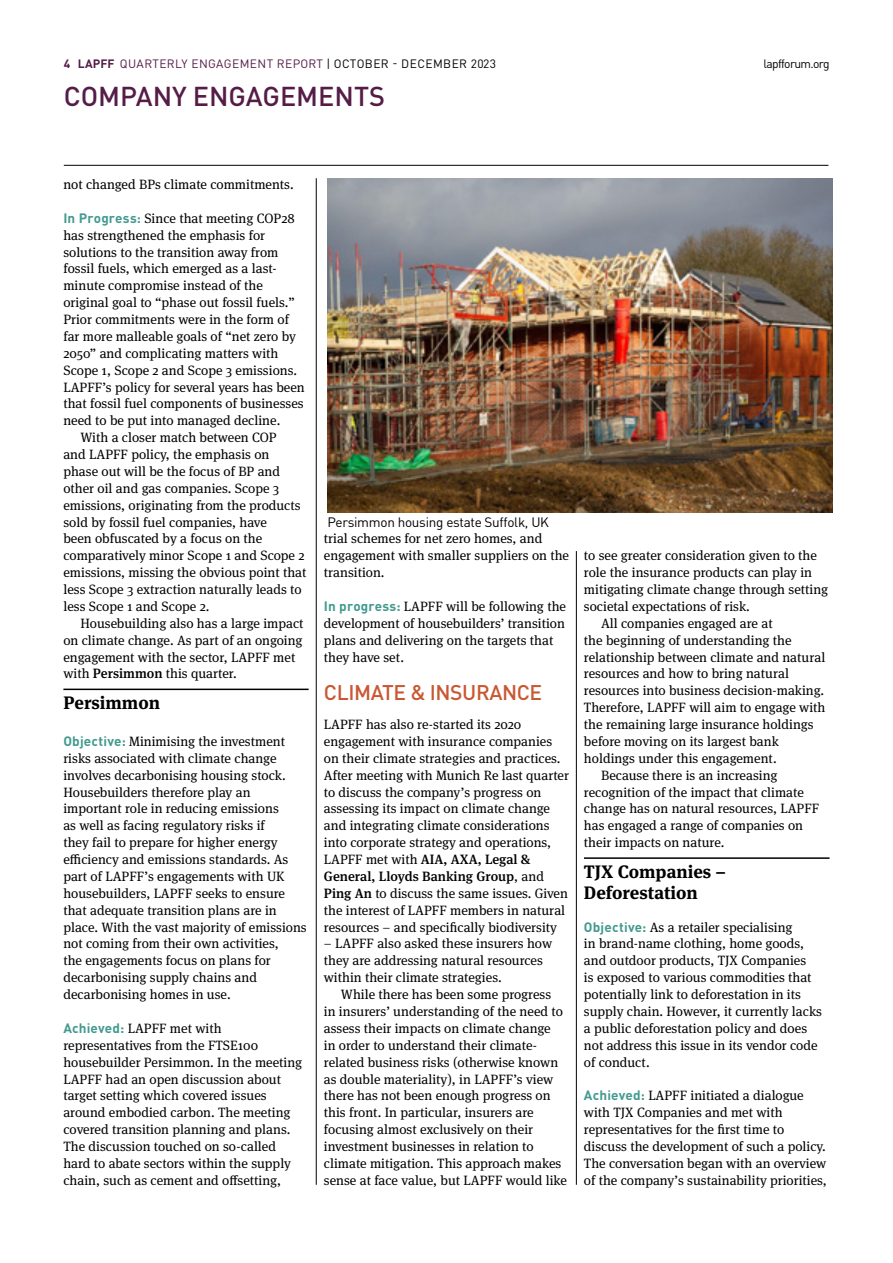
<style>
.page{position:relative;width:893px;height:1263px;background:#fff}
.page>*{position:absolute;margin:0;border:0;box-sizing:border-box;transform-origin:0 0}
.t1{font:500 27px "DINOT";color:#551c47}
.t2{font:500 21px "DINOT";letter-spacing:-.02em;color:#c95832}
.t3{font:700 18px/21px "Meta Serif OT";color:#000}
.t4{font:13.5px/16.8px "Meta Serif OT";color:#000}
.t5{font:13.5px "DINOT";letter-spacing:-.02em;color:#000}
.t6{font:12px "DINOT";letter-spacing:.035em;color:#551c47}
.t7{font:12px "DINOT";letter-spacing:-.05em;color:#000}
.s1{font-weight:700}
.s2{color:#000}
.s3{font-family:"DINOT";font-weight:700;color:#439a8f}
.s4{font-weight:500}
</style>
<div class="page">
<hr style="left:584px;top:857px;width:245px;height:2px;background:#000">
<hr style="left:576px;top:551px;width:1px;height:634px;background:#000">
<hr style="left:63px;top:689px;width:246px;height:1px;background:#000">
<hr style="left:64px;top:165px;width:764px;height:1px;background:#000">
<hr style="left:316px;top:178px;width:1px;height:1007px;background:#000">
<img style="left:327px;top:178px;width:506px;height:334px">
<p class="t6" style="left:64px;top:54px;width:434px"><span class="s1">4 LAPFF</span> QUARTERLY ENGAGEMENT REPORT <span class="s2">| OCTOBER - DECEMBER 2023</span></p>
<p class="t7" style="left:763px;top:55px;width:68px">lapfforum.org</p>
<h1 class="t1" style="left:64px;top:75px;width:323px">COMPANY ENGAGEMENTS</h1>
<p class="t4" style="left:63px;top:176px;width:232px">not changed BPs climate commitments.</p>
<p class="t4" style="left:63px;top:210px;width:233px"><span class="s3">In Progress:</span> Since that meeting COP28</p>
<p class="t4" style="left:63px;top:227px;width:203px">has strengthened the emphasis for</p>
<p class="t4" style="left:63px;top:244px;width:216px">solutions to the transition away from</p>
<p class="t4" style="left:63px;top:261px;width:215px">fossil fuels, which emerged as a last-</p>
<p class="t4" style="left:63px;top:277px;width:201px">minute compromise instead of the</p>
<p class="t4" style="left:63px;top:294px;width:233px">original goal to “phase out fossil fuels.”</p>
<p class="t4" style="left:63px;top:311px;width:227px">Prior commitments were in the form of</p>
<p class="t4" style="left:63px;top:328px;width:234px">far more malleable goals of “net zero by</p>
<p class="t4" style="left:63px;top:345px;width:217px">2050” and complicating matters with</p>
<p class="t4" style="left:63px;top:362px;width:235px">Scope 1, Scope 2 and Scope 3 emissions.</p>
<p class="t4" style="left:63px;top:379px;width:243px">LAPFF’s policy for several years has been</p>
<p class="t4" style="left:63px;top:396px;width:242px">that fossil fuel components of businesses</p>
<p class="t4" style="left:63px;top:412px;width:218px">need to be put into managed decline.</p>
<p class="t4" style="left:80px;top:429px;width:198px">With a closer match between COP</p>
<p class="t4" style="left:63px;top:446px;width:207px">and LAPFF policy, the emphasis on</p>
<p class="t4" style="left:63px;top:463px;width:218px">phase out will be the focus of BP and</p>
<p class="t4" style="left:63px;top:480px;width:217px">other oil and gas companies. Scope 3</p>
<p class="t4" style="left:63px;top:497px;width:239px">emissions, originating from the products</p>
<p class="t4" style="left:63px;top:514px;width:205px">sold by fossil fuel companies, have</p>
<p class="t4" style="left:63px;top:531px;width:200px">been obfuscated by a focus on the</p>
<p class="t4" style="left:63px;top:547px;width:243px">comparatively minor Scope 1 and Scope 2</p>
<p class="t4" style="left:63px;top:564px;width:245px">emissions, missing the obvious point that</p>
<p class="t4" style="left:63px;top:581px;width:240px">less Scope 3 extraction naturally leads to</p>
<p class="t4" style="left:63px;top:598px;width:148px">less Scope 1 and Scope 2.</p>
<p class="t4" style="left:80px;top:615px;width:225px">Housebuilding also has a large impact</p>
<p class="t4" style="left:63px;top:632px;width:241px">on climate change. As part of an ongoing</p>
<p class="t4" style="left:63px;top:649px;width:233px">engagement with the sector, LAPFF met</p>
<p class="t4" style="left:63px;top:666px;width:175px">with <span class="s4">Persimmon</span> this quarter.</p>
<h3 class="t3" style="left:63px;top:693px;width:98px">Persimmon</h3>
<p class="t4" style="left:63px;top:733px;width:245px"><span class="s3">Objective:</span> Minimising the investment risks associated with climate change involves decarbonising housing stock.<br>Housebuilders therefore play an important role in reducing emissions<br>as well as facing regulatory risks if<br>they fail to prepare for higher energy efficiency and emissions standards. As part of LAPFF’s engagements with UK housebuilders, LAPFF seeks to ensure that adequate transition plans are in place. With the vast majority of emissions not coming from their own activities,<br>the engagements focus on plans for decarbonising supply chains and decarbonising homes in use.</p>
<p class="t4" style="left:63px;top:1020px;width:240px"><span class="s3">Achieved:</span> LAPFF met with representatives from the FTSE100 housebuilder Persimmon. In the meeting LAPFF had an open discussion about target setting which covered issues around embodied carbon. The meeting covered transition planning and plans.<br>The discussion touched on so-called hard to abate sectors within the supply chain, such as cement and offsetting,</p>
<p class="t5" style="left:327px;top:511px;width:223px">Persimmon housing estate Suffolk, UK</p>
<p class="t4" style="left:324px;top:531px;width:247px">trial schemes for net zero homes, and engagement with smaller suppliers on the transition.</p>
<p class="t4" style="left:324px;top:598px;width:244px"><span class="s3">In progress:</span> LAPFF will be following the development of housebuilders’ transition plans and delivering on the targets that they have set.</p>
<h2 class="t2" style="left:324px;top:676px;width:220px">CLIMATE &amp; INSURANCE</h2>
<p class="t4" style="left:324px;top:716px;width:247px">LAPFF has also re-started its 2020 engagement with insurance companies on their climate strategies and practices.<br>After meeting with Munich Re last quarter to discuss the company’s progress on assessing its impact on climate change and integrating climate considerations into corporate strategy and operations, LAPFF met with <span class="s4">AIA, AXA, Legal &amp; General, Lloyds Banking Group</span>, and <span class="s4">Ping An</span> to discuss the same issues. Given the interest of LAPFF members in natural resources – and specifically biodiversity</p>
<p class="t4" style="left:324px;top:936px;width:230px">– LAPFF also asked these insurers how they are addressing natural resources within their climate strategies.</p>
<p class="t4" style="left:324px;top:986px;width:245px;text-indent:17px">While there has been some progress<br>in insurers’ understanding of the need to assess their impacts on climate change<br>in order to understand their climate&shy;related business risks (otherwise known as double materiality), in LAPFF’s view there has not been enough progress on this front. In particular, insurers are focusing almost exclusively on their investment businesses in relation to climate mitigation. This approach makes sense at face value, but LAPFF would like</p>
<p class="t4" style="left:584px;top:547px;width:234px">to see greater consideration given to the</p>
<p class="t4" style="left:584px;top:564px;width:230px">role the insurance products can play in</p>
<p class="t4" style="left:584px;top:581px;width:246px">mitigating climate change through setting</p>
<p class="t4" style="left:584px;top:598px;width:167px">societal expectations of risk.</p>
<p class="t4" style="left:601px;top:615px;width:173px">All companies engaged are at</p>
<p class="t4" style="left:584px;top:632px;width:209px">the beginning of understanding the</p>
<p class="t4" style="left:584px;top:649px;width:243px">relationship between climate and natural</p>
<p class="t4" style="left:584px;top:666px;width:206px">resources and how to bring natural</p>
<p class="t4" style="left:584px;top:682px;width:242px">resources into business decision-making.</p>
<p class="t4" style="left:584px;top:699px;width:243px">Therefore, LAPFF will aim to engage with</p>
<p class="t4" style="left:584px;top:716px;width:231px">the remaining large insurance holdings</p>
<p class="t4" style="left:584px;top:733px;width:196px">before moving on its largest bank</p>
<p class="t4" style="left:584px;top:750px;width:194px">holdings under this engagement.</p>
<p class="t4" style="left:601px;top:767px;width:178px">Because there is an increasing</p>
<p class="t4" style="left:584px;top:784px;width:221px">recognition of the impact that climate</p>
<p class="t4" style="left:584px;top:801px;width:237px">change has on natural resources, LAPFF</p>
<p class="t4" style="left:584px;top:817px;width:221px">has engaged a range of companies on</p>
<p class="t4" style="left:584px;top:834px;width:142px">their impacts on nature.</p>
<h3 class="t3" style="left:584px;top:861px;width:143px">TJX Companies –<br>Deforestation</h3>
<p class="t4" style="left:584px;top:919px;width:240px"><span class="s3">Objective:</span> As a retailer specialising<br>in brand-name clothing, home goods, and outdoor products, TJX Companies<br>is exposed to various commodities that potentially link to deforestation in its supply chain. However, it currently lacks a public deforestation policy and does not address this issue in its vendor code of conduct.</p>
<p class="t4" style="left:584px;top:1087px;width:244px"><span class="s3">Achieved:</span> LAPFF initiated a dialogue with TJX Companies and met with representatives for the first time to discuss the development of such a policy.<br>The conversation began with an overview of the company’s sustainability priorities,</p>
</div>
